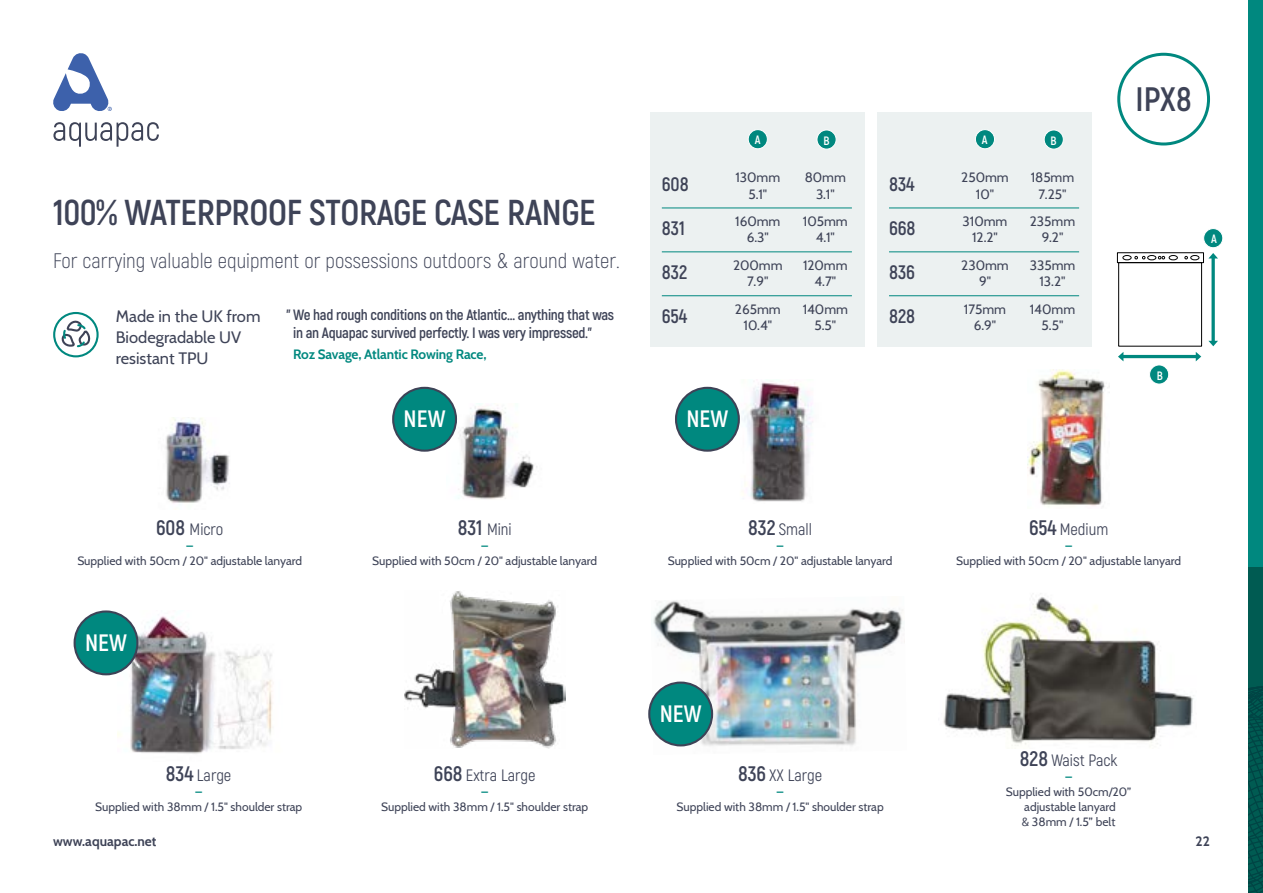
<style>
.page{position:relative;width:1263px;height:893px;background:#fff}
.page>*{position:absolute;margin:0;border:0;box-sizing:border-box;transform-origin:0 0}
.t1{font:700 36px "Akrobat";letter-spacing:-.01em;color:#3e4357}
.t2{font:700 33.9px "Akrobat";color:#3e4357}
.t3{font:700 23.7px "Akrobat";color:#fff}
.t4{font:300 21px "Akrobat";color:#3e4357}
.t5{font:700 19.5px "Akrobat";color:#3e4357}
.t6{font:16.5px "Akrobat";color:#3e4357}
.t7{font:16.5px/21px "Cabin";color:#3e4357}
.t8{font:700 15px/18px "Akrobat";letter-spacing:-.02em;color:#3e4357}
.t9{font:13.5px "Cabin";color:#3e4357}
.t10{font:700 13.5px "Cabin";letter-spacing:-.01em;color:#00887f}
.t11{font:700 13.5px "Cabin";color:#3e4357}
.t12{font:700 12.15px "Akrobat";color:#fff}
.t13{font:12px/15px "Cabin";color:#3e4357;text-align:center}
.t14{font:700 12px "Cabin";color:#00887f}
.s1{font-weight:700;font-size:21px}
</style>
<div class="page">
<svg style="left:53px;top:122px;width:106px;height:25px"></svg>
<svg style="left:53px;top:53px;width:59px;height:58px"></svg>
<img style="left:117px;top:613px;width:156px;height:141px">
<img style="left:651px;top:600px;width:254px;height:147px">
<div style="left:1117px;top:53px;width:93px;height:92px;border:3px solid #00887f;border-radius:50%"></div>
<div style="left:1248px;top:0;width:15px;height:893px;background:#00887f"></div>
<svg style="left:1248px;top:574px;width:15px;height:319px;background:#00544e"></svg>
<img style="left:1027px;top:369px;width:83px;height:137px">
<img style="left:404px;top:591px;width:161px;height:158px">
<div style="left:878px;top:113px;width:214px;height:234px;background:#ecf1f1"></div>
<hr style="left:889px;top:208px;width:190px;height:1px;background:#00887f">
<hr style="left:889px;top:295px;width:190px;height:1px;background:#00887f">
<hr style="left:889px;top:252px;width:190px;height:1px;background:#00887f">
<div style="left:975px;top:130px;width:19px;height:19px;background:#00887f;border-radius:50%"></div>
<div style="left:975px;top:129px;width:20px;height:20px;border:1px solid #fff;border-radius:50%"></div>
<div style="left:1044px;top:130px;width:19px;height:19px;background:#00887f;border-radius:50%"></div>
<div style="left:1044px;top:130px;width:19px;height:19px;border:1px solid #fff;border-radius:50%"></div>
<div style="left:1204px;top:229px;width:19px;height:19px;background:#00887f;border-radius:50%"></div>
<div style="left:1203px;top:228px;width:20px;height:20px;border:1px solid #fff;border-radius:50%"></div>
<svg style="left:1122px;top:255px;width:78px;height:6px"></svg>
<div style="left:1118px;top:262px;width:84px;height:84px;border:1px solid #000"></div>
<div style="left:1123px;top:255px;width:8px;height:5px;background:#fff;border-radius:50%"></div>
<div style="left:1123px;top:255px;width:8px;height:5px;border:1px solid #000;border-radius:50%"></div>
<div style="left:1148px;top:255px;width:8px;height:5px;background:#fff;border-radius:50%"></div>
<div style="left:1147px;top:255px;width:9px;height:5px;border:1px solid #000;border-radius:50%"></div>
<div style="left:1169px;top:255px;width:8px;height:5px;background:#fff;border-radius:50%"></div>
<div style="left:1169px;top:255px;width:8px;height:5px;border:1px solid #000;border-radius:50%"></div>
<div style="left:1191px;top:255px;width:8px;height:5px;background:#fff;border-radius:50%"></div>
<div style="left:1190px;top:255px;width:9px;height:5px;border:1px solid #000;border-radius:50%"></div>
<svg style="left:1135px;top:256px;width:10px;height:3px"></svg>
<svg style="left:1158px;top:256px;width:7px;height:3px"></svg>
<svg style="left:1208px;top:253px;width:10px;height:93px"></svg>
<svg style="left:1118px;top:352px;width:83px;height:9px"></svg>
<div style="left:1149px;top:365px;width:20px;height:19px;background:#00887f;border-radius:50%"></div>
<div style="left:1149px;top:365px;width:20px;height:19px;border:1px solid #fff;border-radius:50%"></div>
<img style="left:446px;top:404px;width:91px;height:96px">
<div style="left:53px;top:312px;width:46px;height:45px;border:2px solid #00887f;border-radius:50%"></div>
<svg style="left:60px;top:320px;width:30px;height:28px"></svg>
<img style="left:165px;top:417px;width:65px;height:86px">
<img style="left:718px;top:381px;width:95px;height:121px">
<img style="left:943px;top:597px;width:251px;height:149px">
<div style="left:651px;top:113px;width:214px;height:234px;background:#ecf1f1"></div>
<hr style="left:662px;top:208px;width:190px;height:1px;background:#00887f">
<hr style="left:662px;top:295px;width:190px;height:1px;background:#00887f">
<hr style="left:662px;top:252px;width:190px;height:1px;background:#00887f">
<div style="left:748px;top:130px;width:19px;height:19px;background:#00887f;border-radius:50%"></div>
<div style="left:748px;top:129px;width:19px;height:20px;border:1px solid #fff;border-radius:50%"></div>
<div style="left:817px;top:130px;width:19px;height:19px;background:#00887f;border-radius:50%"></div>
<div style="left:817px;top:130px;width:19px;height:19px;border:1px solid #fff;border-radius:50%"></div>
<div style="left:393px;top:388px;width:63px;height:63px;background:#00887f;border-radius:50%"></div>
<div style="left:392px;top:387px;width:65px;height:65px;border:2px solid #3e4357;border-radius:50%"></div>
<div style="left:676px;top:388px;width:63px;height:63px;background:#00887f;border-radius:50%"></div>
<div style="left:675px;top:387px;width:65px;height:65px;border:2px solid #3e4357;border-radius:50%"></div>
<div style="left:649px;top:683px;width:63px;height:62px;background:#00887f;border-radius:50%"></div>
<div style="left:648px;top:681px;width:65px;height:65px;border:2px solid #3e4357;border-radius:50%"></div>
<div style="left:75px;top:611px;width:62px;height:63px;background:#00887f;border-radius:50%"></div>
<div style="left:74px;top:610px;width:64px;height:65px;border:2px solid #3e4357;border-radius:50%"></div>
<h1 class="t1" style="left:53px;top:190px;width:544px">100% WATERPROOF STORAGE CASE RANGE</h1>
<h3 class="t4" style="left:53px;top:248px;width:568px">For carrying valuable equipment or possessions outdoors &amp; around water.</h3>
<h3 class="t7" style="left:116px;top:304px;width:146px">Made in the UK from<br>Biodegradable UV resistant TPU</h3>
<p class="t8" style="left:293px;top:306px;width:322px;text-indent:-7px">" We had rough conditions on the Atlantic… anything that was in an Aquapac survived perfectly. I was very impressed."</p>
<p class="t10" style="left:293px;top:344px;width:195px">Roz Savage, Atlantic Rowing Race,</p>
<p class="t12" style="left:755px;top:132px;width:7px">A</p>
<p class="t12" style="left:823px;top:133px;width:8px">B</p>
<h3 class="t5" style="left:662px;top:172px;width:28px">608</h3>
<p class="t9" style="left:735px;top:167px;width:46px">130mm</p>
<p class="t9" style="left:805px;top:167px;width:43px">80mm</p>
<p class="t9" style="left:748px;top:183px;width:20px">5.1"</p>
<p class="t9" style="left:816px;top:183px;width:20px">3.1"</p>
<h3 class="t5" style="left:662px;top:216px;width:25px">831</h3>
<p class="t9" style="left:735px;top:211px;width:47px">160mm</p>
<p class="t9" style="left:803px;top:211px;width:46px">105mm</p>
<p class="t9" style="left:747px;top:227px;width:24px">6.3"</p>
<p class="t9" style="left:816px;top:227px;width:20px">4.1"</p>
<h3 class="t5" style="left:662px;top:260px;width:27px">832</h3>
<p class="t9" style="left:733px;top:254px;width:51px">200mm</p>
<p class="t9" style="left:803px;top:254px;width:46px">120mm</p>
<p class="t9" style="left:747px;top:271px;width:23px">7.9"</p>
<p class="t9" style="left:814px;top:271px;width:23px">4.7"</p>
<h3 class="t5" style="left:662px;top:304px;width:27px">654</h3>
<p class="t9" style="left:735px;top:298px;width:47px">265mm</p>
<p class="t9" style="left:803px;top:298px;width:47px">140mm</p>
<p class="t9" style="left:744px;top:315px;width:30px">10.4"</p>
<p class="t9" style="left:814px;top:315px;width:23px">5.5"</p>
<h3 class="t3" style="left:404px;top:404px;width:43px">NEW</h3>
<h3 class="t3" style="left:686px;top:404px;width:43px">NEW</h3>
<p class="t12" style="left:982px;top:132px;width:7px">A</p>
<p class="t12" style="left:1050px;top:133px;width:8px">B</p>
<h3 class="t5" style="left:889px;top:172px;width:27px">834</h3>
<p class="t9" style="left:961px;top:167px;width:49px">250mm</p>
<p class="t9" style="left:1031px;top:167px;width:45px">185mm</p>
<p class="t9" style="left:976px;top:183px;width:20px">10"</p>
<p class="t9" style="left:1039px;top:183px;width:29px">7.25"</p>
<h3 class="t5" style="left:889px;top:216px;width:28px">668</h3>
<p class="t9" style="left:963px;top:211px;width:46px">310mm</p>
<p class="t9" style="left:1030px;top:211px;width:47px">235mm</p>
<p class="t9" style="left:972px;top:227px;width:27px">12.2"</p>
<p class="t9" style="left:1042px;top:227px;width:23px">9.2"</p>
<h3 class="t5" style="left:889px;top:260px;width:27px">836</h3>
<p class="t9" style="left:961px;top:254px;width:49px">230mm</p>
<p class="t9" style="left:1030px;top:254px;width:47px">335mm</p>
<p class="t9" style="left:979px;top:271px;width:14px">9"</p>
<p class="t9" style="left:1039px;top:271px;width:27px">13.2"</p>
<h3 class="t5" style="left:889px;top:304px;width:28px">828</h3>
<p class="t9" style="left:964px;top:298px;width:44px">175mm</p>
<p class="t9" style="left:1030px;top:298px;width:47px">140mm</p>
<p class="t9" style="left:974px;top:315px;width:24px">6.9"</p>
<p class="t9" style="left:1042px;top:315px;width:23px">5.5"</p>
<h2 class="t2" style="left:1135px;top:78px;width:58px">IPX8</h2>
<p class="t12" style="left:1211px;top:231px;width:7px">A</p>
<p class="t12" style="left:1157px;top:368px;width:8px">B</p>
<h3 class="t6" style="left:156px;top:519px;width:69px"><span class="s1">608</span> Micro</h3>
<p class="t14" style="left:186px;top:536px;width:8px">–</p>
<p class="t13" style="left:77px;top:552px;width:226px">Supplied with 50cm / 20" adjustable lanyard</p>
<h3 class="t3" style="left:85px;top:628px;width:43px">NEW</h3>
<h3 class="t6" style="left:166px;top:765px;width:67px"><span class="s1">834</span> Large</h3>
<p class="t14" style="left:195px;top:782px;width:8px">–</p>
<p class="t13" style="left:95px;top:799px;width:209px">Supplied with 38mm / 1.5" shoulder strap</p>
<h3 class="t6" style="left:458px;top:519px;width:55px"><span class="s1">831</span> Mini</h3>
<p class="t14" style="left:481px;top:536px;width:8px">–</p>
<p class="t13" style="left:372px;top:552px;width:226px">Supplied with 50cm / 20" adjustable lanyard</p>
<h3 class="t6" style="left:434px;top:765px;width:103px"><span class="s1">668</span> Extra Large</h3>
<p class="t14" style="left:481px;top:782px;width:8px">–</p>
<p class="t13" style="left:381px;top:799px;width:209px">Supplied with 38mm / 1.5" shoulder strap</p>
<h3 class="t6" style="left:748px;top:519px;width:65px"><span class="s1">832</span> Small</h3>
<p class="t14" style="left:777px;top:536px;width:8px">–</p>
<p class="t13" style="left:668px;top:552px;width:226px">Supplied with 50cm / 20" adjustable lanyard</p>
<h3 class="t3" style="left:660px;top:699px;width:43px">NEW</h3>
<h3 class="t6" style="left:738px;top:765px;width:86px"><span class="s1">836</span> XX Large</h3>
<p class="t14" style="left:777px;top:782px;width:8px">–</p>
<p class="t13" style="left:677px;top:799px;width:209px">Supplied with 38mm / 1.5" shoulder strap</p>
<h3 class="t6" style="left:1029px;top:519px;width:81px"><span class="s1">654</span> Medium</h3>
<p class="t14" style="left:1065px;top:536px;width:8px">–</p>
<p class="t13" style="left:956px;top:552px;width:226px">Supplied with 50cm / 20" adjustable lanyard</p>
<h3 class="t6" style="left:1020px;top:750px;width:99px"><span class="s1">828</span> Waist Pack</h3>
<p class="t14" style="left:1065px;top:767px;width:8px">–</p>
<p class="t13" style="left:1006px;top:784px;width:127px">Supplied with 50cm/20” adjustable lanyard<br>&amp; 38mm / 1.5” belt</p>
<p class="t11" style="left:53px;top:831px;width:105px">www.aquapac.net</p>
<p class="t11" style="left:1195px;top:831px;width:16px">22</p>
</div>
